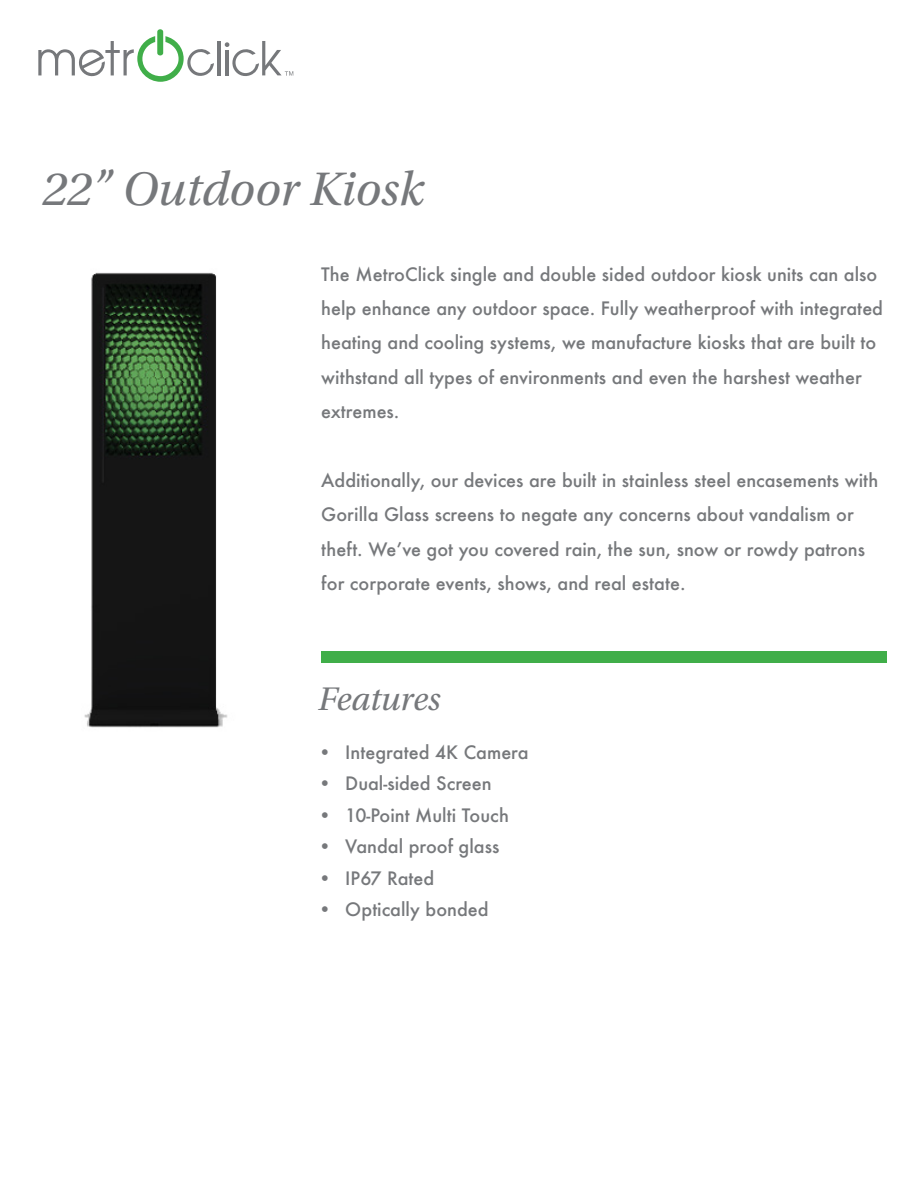
<style>
.page{position:relative;width:918px;height:1188px;background:#fff}
.page>*{position:absolute;margin:0;border:0;box-sizing:border-box;transform-origin:0 0}
.t1{font:italic 49.5px "Utopia Std";color:#76787b}
.t2{font:italic 34.5px "Utopia Std";letter-spacing:-.005em;color:#76787b}
.t3{font:500 18px/34.3px "Futura";color:#76787b}
</style>
<div class="page">
<div style="left:157px;top:29px;width:6px;height:26px;background:#40ae49;border-radius:3px"></div>
<svg style="left:38px;top:36px;width:176px;height:46px"></svg>
<hr style="left:217px;top:41px;width:3px;height:34px;background:#76787b">
<svg style="left:225px;top:41px;width:68px;height:35px"></svg>
<div style="left:321px;top:651px;width:566px;height:12px;background:#40ae49"></div>
<img style="left:84px;top:272px;width:144px;height:456px">
<p class="t1" style="left:42px;top:162px;width:383px">22” Outdoor Kiosk</p>
<p class="t3" style="left:321px;top:256px;width:563px">The MetroClick single and double sided outdoor kiosk units can also help enhance any outdoor space. Fully weatherproof with integrated heating and cooling systems, we manufacture kiosks that are built to withstand all types of environments and even the harshest weather extremes.</p>
<p class="t3" style="left:321px;top:463px;width:558px">Additionally, our devices are built in stainless steel encasements with Gorilla Glass screens to negate any concerns about vandalism or theft. We’ve got you covered rain, the sun, snow or rowdy patrons for corporate events, shows, and real estate.</p>
<p class="t2" style="left:318px;top:680px;width:124px">Features</p>
<p class="t3" style="left:318px;top:735px;width:212px">• Integrated 4K Camera</p>
<p class="t3" style="left:318px;top:766px;width:175px">• Dual-sided Screen</p>
<p class="t3" style="left:318px;top:798px;width:192px">• 10-Point Multi Touch</p>
<p class="t3" style="left:318px;top:829px;width:183px">• Vandal proof glass</p>
<p class="t3" style="left:318px;top:860px;width:118px">• IP67 Rated</p>
<p class="t3" style="left:318px;top:892px;width:172px">• Optically bonded</p>
</div>
